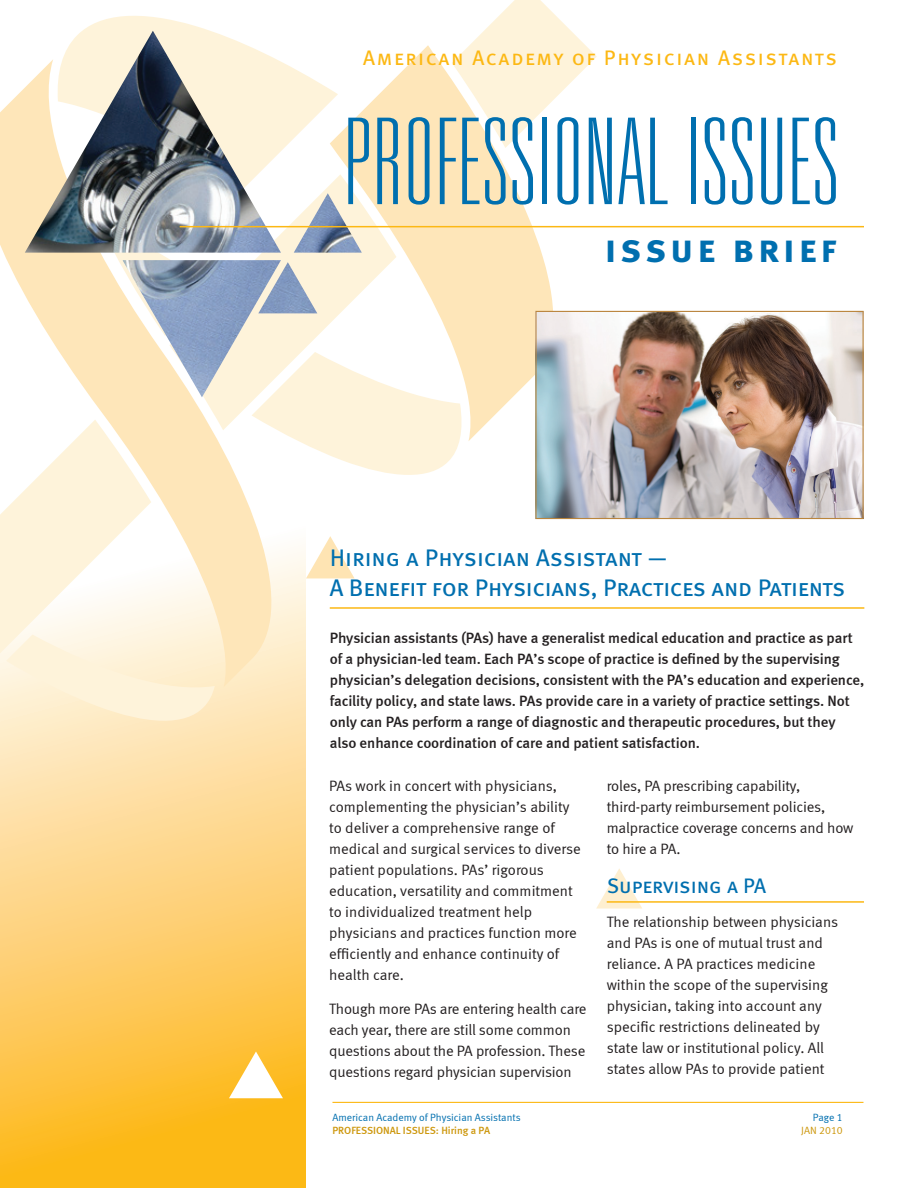
<style>
.page{position:relative;width:918px;height:1188px;background:#fff}
.page>*{position:absolute;margin:0;border:0;box-sizing:border-box;transform-origin:0 0}
.t1{font:100 ultra-condensed 119.85px "Univers LT Std";letter-spacing:.02em;color:#006faf}
.t2{font:39px "Meta Bold Caps";letter-spacing:.1em;color:#006faf}
.t3{font:24px/30px "Meta Book Caps";letter-spacing:-.01em;color:#006faf}
.t4{font:21px "Meta Book Caps";letter-spacing:.08em;color:#fcb814}
.Subhead_1{font:21px "Meta Book Caps";letter-spacing:-.01em;color:#006faf}
.Copy{font:15px/21px "Meta Normal LF";letter-spacing:-.005em;color:#231f20}
.Intro_Text{font:15px/21px "Meta Medium LF";letter-spacing:-.005em;color:#231f20}
.t5{font:10.5px "Meta Normal LF";letter-spacing:-.005em;color:#006faf}
.t6{font:500 10.5px "Meta";color:#cd970c}
.t7{font:10.5px "Meta Normal LF";color:#cd970c}
</style>
<div class="page">
<hr style="left:332px;top:1102px;width:531px;height:1px;background:#fcb814">
<svg style="left:0;top:548px;width:305px;height:640px;background:#fdcc63"></svg>
<svg style="left:151px;top:687px;width:64px;height:39px;background:#feefd1"></svg>
<svg style="left:278px;top:430px;width:182px;height:45px"></svg>
<svg style="left:0;top:687px;width:151px;height:138px;background:#fee7bb"></svg>
<svg style="left:0;top:87px;width:277px;height:600px"></svg>
<svg style="left:82px;top:16px;width:128px;height:15px;fill:#fef3da"></svg>
<svg style="left:470px;top:0;width:127px;height:94px"></svg>
<svg style="left:169px;top:397px;width:161px;height:33px;fill:#fef3da"></svg>
<svg style="left:330px;top:45px;width:229px;height:396px"></svg>
<svg style="left:229px;top:1052px;width:54px;height:46px"></svg>
<img style="left:25px;top:31px;width:337px;height:366px">
<hr style="left:180px;top:226px;width:684px;height:1px;background:#fcb814">
<svg style="left:596px;top:868px;width:46px;height:41px"></svg>
<svg style="left:306px;top:536px;width:48px;height:42px"></svg>
<hr style="left:330px;top:607px;width:534px;height:2px;background:#fcb814">
<hr style="left:607px;top:901px;width:257px;height:2px;background:#fcb814">
<img style="left:537px;top:313px;width:325px;height:204px">
<div style="left:535px;top:311px;width:329px;height:208px;border:1px solid #ba853d"></div>
<p class="t4" style="left:363px;top:45px;width:475px">American Academy of Physician Assistants</p>
<p class="t1" style="left:344px;top:101px;width:495px">PROFESSIONAL ISSUES</p>
<p class="t2" style="left:605px;top:225px;width:233px">issue brief</p>
<p class="t3" style="left:330px;top:543px;width:517px">Hiring a Physician Assistant —<br>A Benefit for Physicians, Practices and Patients</p>
<p class="Intro_Text" style="left:330px;top:627px;width:536px">Physician assistants (PAs) have a generalist medical education and practice as part of a physician-led team. Each PA’s scope of practice is defined by the supervising physician’s delegation decisions, consistent with the PA’s education and experience, facility policy, and state laws. PAs provide care in a variety of practice settings. Not only can PAs perform a range of diagnostic and therapeutic procedures, but they also enhance coordination of care and patient satisfaction.</p>
<p class="Copy" style="left:329px;top:775px;width:253px">PAs work in concert with physicians, complementing the physician’s ability to deliver a comprehensive range of medical and surgical services to diverse patient populations. PAs’ rigorous education, versatility and commitment to individualized treatment help physicians and practices function more efficiently and enhance continuity of health care.</p>
<p class="Copy" style="left:329px;top:998px;width:259px">Though more PAs are entering health care each year, there are still some common questions about the PA profession. These questions regard physician supervision</p>
<p class="Copy" style="left:607px;top:775px;width:248px">roles, PA prescribing capability, third-party reimbursement policies, malpractice coverage concerns and how to hire a PA.</p>
<p class="Subhead_1" style="left:607px;top:873px;width:161px">Supervising a PA</p>
<p class="Copy" style="left:607px;top:911px;width:233px">The relationship between physicians and PAs is one of mutual trust and reliance. A PA practices medicine within the scope of the supervising physician, taking into account any specific restrictions delineated by state law or institutional policy. All states allow PAs to provide patient</p>
<p class="t5" style="left:332px;top:1111px;width:190px">American Academy of Physician Assistants</p>
<p class="t5" style="left:813px;top:1111px;width:31px">Page 1</p>
<p class="t6" style="left:332px;top:1124px;width:159px">PROFESSIONAL ISSUES: Hiring a PA</p>
<p class="t7" style="left:801px;top:1124px;width:43px">JAN 2010</p>
</div>
